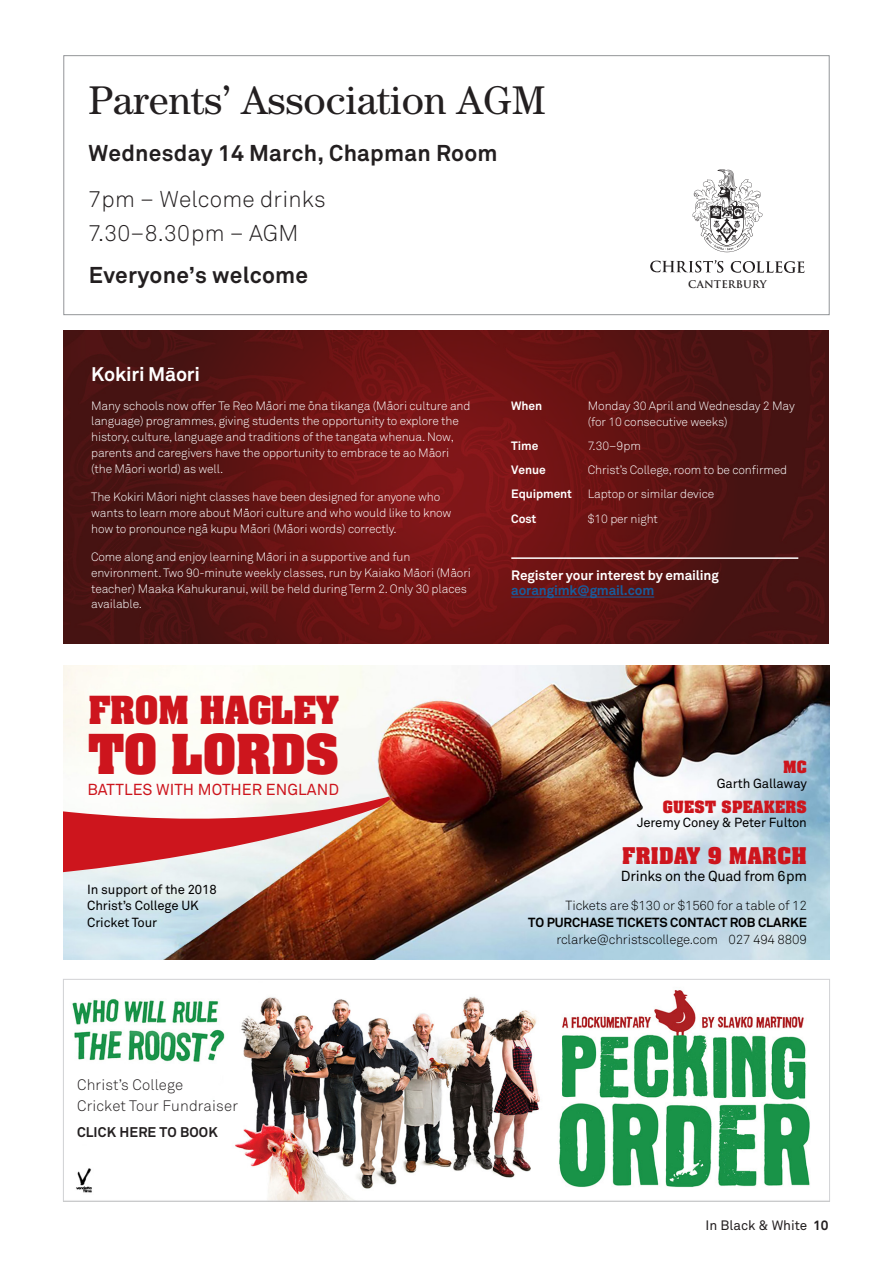
<style>
.page{position:relative;width:893px;height:1263px;background:#fff}
.page>*{position:absolute;margin:0;border:0;box-sizing:border-box;transform-origin:0 0}
.t1{font:700 46.8px "Aachen";letter-spacing:-.01em;color:#cd151d}
.t2{font:40.05px "Century";color:#231f20}
.t3{font:700 33px "Aachen";letter-spacing:-.01em;color:#cd151d}
.t4{font:700 22.65px "Akkurat";letter-spacing:.01em;color:#231f20}
.t5{font:300 22.65px "Akkurat";letter-spacing:.01em;color:#231f20}
.t6{font:700 19.65px "Aachen";letter-spacing:.02em;color:#cd151d}
.Body_Copy{font:700 19.5px "Akkurat";letter-spacing:-.01em;color:#fff}
.t7{font:15.75px "Akkurat";letter-spacing:.005em;color:#cd151d}
.t8{font:300 15px "Akkurat";letter-spacing:.01em;color:#231f20}
.t9{font:14.4px "Akkurat";letter-spacing:-.02em;color:#000}
.t10{font:700 14.4px "Aachen";letter-spacing:.02em;color:#cd151d}
.t11{font:700 13.95px "Akkurat";letter-spacing:.01em;color:#231f20}
.Body_Copy-2{font:700 13.5px/15.8px "Akkurat";letter-spacing:-.01em;color:#fff}
.t12{font:13.5px "Akkurat";color:#231f20}
.t13{font:13.05px/16.4px "Akkurat";letter-spacing:-.01em;color:#000}
.t14{font:300 13.05px "Akkurat";letter-spacing:-.01em;color:#000}
.t15{font:700 13.05px "Akkurat";letter-spacing:-.01em;color:#000}
.Body_Copy-3{font:300 12px/15.8px "Akkurat";letter-spacing:-.01em;color:#fff}
.Body_Copy-4{font:700 12px "Akkurat";letter-spacing:-.01em;color:#fff}
.t16{font:700 10.35px "Trajan Pro";letter-spacing:.01em;color:#231f20}
.s1{color:#175d9e}
.s2{font-weight:700}
</style>
<div class="page">
<svg style="left:64px;top:331px;width:764px;height:312px;background:#5e1313"></svg>
<hr style="left:511px;top:597px;width:143px;height:1px;background:#175d9e">
<hr style="left:511px;top:557px;width:287px;height:2px;background:#fff">
<img style="left:64px;top:665px;width:765px;height:295px">
<img style="left:64px;top:723px;width:468px;height:151px">
<div style="left:63px;top:55px;width:767px;height:260px;border:1px solid #939598"></div>
<svg style="left:692px;top:169px;width:71px;height:83px"></svg>
<svg style="left:650px;top:260px;width:73px;height:13px"></svg>
<svg style="left:731px;top:261px;width:73px;height:12px"></svg>
<img style="left:72px;top:990px;width:738px;height:209px">
<div style="left:63px;top:979px;width:767px;height:222px;border:1px solid #d1d2d4"></div>
<p class="t2" style="left:89px;top:77px;width:458px">Parents’ Association AGM</p>
<p class="t4" style="left:89px;top:138px;width:411px">Wednesday 14 March, Chapman Room</p>
<p class="t5" style="left:89px;top:186px;width:239px">7pm – Welcome drinks</p>
<p class="t5" style="left:89px;top:220px;width:211px">7.30–8.30pm – AGM</p>
<p class="t4" style="left:89px;top:261px;width:221px">Everyone’s welcome</p>
<p class="Body_Copy" style="left:91px;top:362px;width:110px">Kokiri Maori</p>
<p class="Body_Copy-3" style="left:91px;top:398px;width:381px">Many schools now offer Te Reo Maori me ona tikanga (Maori culture and language) programmes, giving students the opportunity to explore the history, culture, language and traditions of the tangata whenua. Now, parents and caregivers have the opportunity to embrace te ao Maori (the Maori world) as well.</p>
<p class="Body_Copy-3" style="left:91px;top:489px;width:362px">The Kokiri Maori night classes have been designed for anyone who wants to learn more about Maori culture and who would like to know how to pronounce nga kupu Maori (Maori words) correctly.</p>
<p class="Body_Copy-3" style="left:91px;top:549px;width:381px">Come along and enjoy learning Maori in a supportive and fun environment. Two 90-minute weekly classes, run by Kaiako Maori (Maori teacher) Maaka Kahukuranui, will be held during Term 2. Only 30 places available.</p>
<h3 class="t3" style="left:89px;top:686px;width:252px">FROM HAGLEY</h3>
<h1 class="t1" style="left:89px;top:720px;width:252px">TO LORDS</h1>
<h3 class="t7" style="left:87px;top:780px;width:253px">BATTLES WITH MOTHER ENGLAND</h3>
<p class="t13" style="left:87px;top:882px;width:131px">In support of the 2018<br>Christ’s College UK<br>Cricket Tour</p>
<p class="t16" style="left:688px;top:277px;width:80px">CANTERBURY</p>
<p class="Body_Copy-4" style="left:511px;top:398px;width:32px">When</p>
<p class="Body_Copy-3" style="left:588px;top:398px;width:208px">Monday 30 April and Wednesday 2 May (for 10 consecutive weeks)</p>
<p class="Body_Copy-4" style="left:511px;top:438px;width:29px">Time</p>
<p class="Body_Copy-3" style="left:588px;top:438px;width:55px">7.30–9pm</p>
<p class="Body_Copy-4" style="left:511px;top:462px;width:36px">Venue</p>
<p class="Body_Copy-3" style="left:588px;top:462px;width:201px">Christ’s College, room to be confirmed</p>
<p class="Body_Copy-4" style="left:511px;top:486px;width:62px">Equipment</p>
<p class="Body_Copy-3" style="left:588px;top:486px;width:128px">Laptop or similar device</p>
<p class="Body_Copy-4" style="left:511px;top:511px;width:27px">Cost</p>
<p class="Body_Copy-3" style="left:588px;top:511px;width:72px">$10 per night</p>
<p class="Body_Copy-2" style="left:511px;top:567px;width:209px">Register your interest by emailing <span class="s1">aorangimk@gmail.com</span></p>
<p class="t10" style="left:783px;top:757px;width:25px">MC</p>
<p class="t13" style="left:717px;top:775px;width:92px">Garth Gallaway</p>
<p class="t10" style="left:663px;top:796px;width:146px">GUEST SPEAKERS</p>
<p class="t13" style="left:637px;top:815px;width:171px">Jeremy Coney &amp; Peter Fulton</p>
<h3 class="t6" style="left:622px;top:841px;width:186px">FRIDAY 9 MARCH</h3>
<p class="t9" style="left:621px;top:867px;width:187px">Drinks on the Quad from 6pm</p>
<p class="t14" style="left:566px;top:897px;width:243px">Tickets are $130 or $1560 for a table of 12</p>
<p class="t15" style="left:528px;top:914px;width:280px">TO PURCHASE TICKETS CONTACT ROB CLARKE</p>
<p class="t14" style="left:556px;top:931px;width:252px">rclarke@christscollege.com 027 494 8809</p>
<p class="t8" style="left:77px;top:1076px;width:108px">Christ’s College</p>
<p class="t8" style="left:77px;top:1097px;width:162px">Cricket Tour Fundraiser</p>
<p class="t11" style="left:77px;top:1123px;width:142px">CLICK HERE TO BOOK</p>
<p class="t12" style="left:706px;top:1217px;width:124px">In Black &amp; White <span class="s2">10</span></p>
</div>
